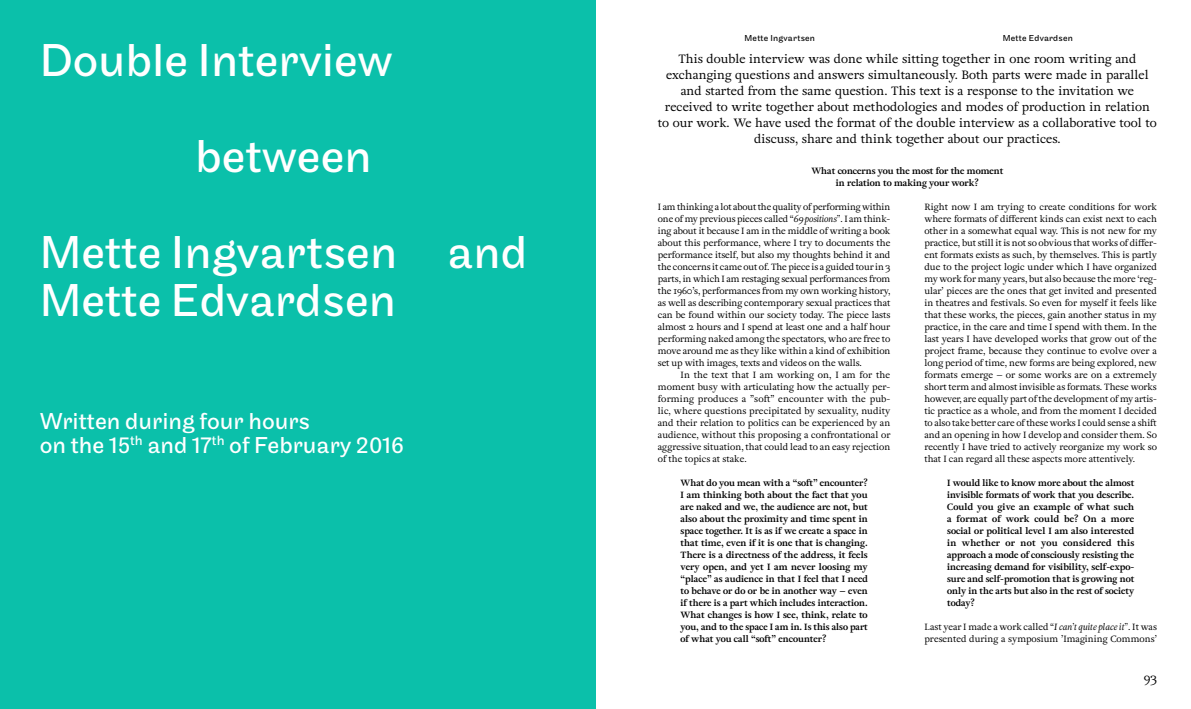
<style>
.page{position:relative;width:1191px;height:709px;background:#fff}
.page>*{position:absolute;margin:0;border:0;box-sizing:border-box;transform-origin:0 0}
.t1{font:48px "Maple";color:#fff}
.t2{font:24px/24px "Maple";color:#fff}
.t3{font:12px/16px "Adriane Text";color:#000;text-align:center}
.t4{font:9px/12px "Adriane Text";color:#000;text-align:justify}
.t5{font:700 9px/12px "Adriane Text";color:#000;text-align:justify}
.t6{font:9px "Maple";letter-spacing:.025em;color:#000}
.s1{font-style:italic}
</style>
<div class="page">
<div style="left:0;top:0;width:595px;height:709px;background:#0bc0aa"></div>
<h1 class="t1" style="left:40px;top:33px;width:354px">Double Interview</h1>
<h1 class="t1" style="left:195px;top:129px;width:178px">between</h1>
<h1 class="t1" style="left:40px;top:225px;width:489px">Mette Ingvartsen and</h1>
<h1 class="t1" style="left:40px;top:273px;width:358px">Mette Edvardsen</h1>
<h2 class="t2" style="left:40px;top:410px;width:366px">Written during four hours<br>on the 15<sup>th</sup> and 17<sup>th</sup> of February 2016</h2>
<p class="t6" style="left:744px;top:33px;width:72px">Mette Ingvartsen</p>
<p class="t6" style="left:1003px;top:33px;width:71px">Mette Edvardsen</p>
<p class="t3" style="left:658px;top:50px;width:500px">This double interview was done while sitting together in one room writing and exchanging questions and answers simultaneously. Both parts were made in parallel and started from the same question. This text is a response to the invitation we received to write together about methodologies and modes of production in relation to our work. We have used the format of the double interview as a collaborative tool to discuss, share and think together about our practices.</p>
<p class="t5" style="left:811px;top:165px;width:193px;text-align:center">What concerns you the most for the moment in relation to making your work?</p>
<p class="t4" style="left:658px;top:201px;width:234px">I am thinking a lot about the quality of performing within one of my previous pieces called “<span class="s1">69 positions”</span>. I am think&shy;ing about it because I am in the middle of writing a book about this performance, where I try to documents the performance itself, but also my thoughts behind it and the concerns it came out of. The piece is a guided tour in 3 parts, in which I am restaging sexual performances from the 1960’s, performances from my own working history, as well as describing contemporary sexual practices that can be found within our society today. The piece lasts almost 2 hours and I spend at least one and a half hour performing naked among the spectators, who are free to move around me as they like within a kind of exhibition set up with images, texts and videos on the walls.</p>
<p class="t4" style="left:658px;top:369px;width:234px;text-indent:23px">In the text that I am working on, I am for the moment busy with articulating how the actually per&shy;forming produces a ”soft” encounter with the pub&shy;lic, where questions precipitated by sexuality, nudity and their relation to politics can be experienced by an audience, without this proposing a confrontational or aggressive situation, that could lead to an easy rejection of the topics at stake.</p>
<p class="t5" style="left:680px;top:477px;width:189px">What do you mean with a “soft” encounter?<br>I am thinking both about the fact that you are naked and we, the audience are not, but also about the proximity and time spent in space together. It is as if we create a space in that time, even if it is one that is changing.<br>There is a directness of the address, it feels very open, and yet I am never loosing my “place” as audience in that I feel that I need to behave or do or be in another way – even if there is a part which includes interaction.<br>What changes is how I see, think, relate to you, and to the space I am in. Is this also part of what you call “soft” encounter?</p>
<p class="t4" style="left:924px;top:201px;width:234px">Right now I am trying to create conditions for work where formats of different kinds can exist next to each other in a somewhat equal way. This is not new for my practice, but still it is not so obvious that works of differ&shy;ent formats exists as such, by themselves. This is partly due to the project logic under which I have organized my work for many years, but also because the more ‘reg&shy;ular’ pieces are the ones that get invited and presented in theatres and festivals. So even for myself it feels like that these works, the pieces, gain another status in my practice, in the care and time I spend with them. In the last years I have developed works that grow out of the project frame, because they continue to evolve over a long period of time, new forms are being explored, new formats emerge – or some works are on a extremely short term and almost invisible as formats. These works however, are equally part of the development of my artis&shy;tic practice as a whole, and from the moment I decided to also take better care of these works I could sense a shift and an opening in how I develop and consider them. So recently I have tried to actively reorganize my work so that I can regard all these aspects more attentively.</p>
<p class="t5" style="left:947px;top:477px;width:189px">I would like to know more about the almost invisible formats of work that you describe.<br>Could you give an example of what such a format of work could be? On a more social or political level I am also interested in whether or not you considered this approach a mode of consciously resisting the increasing demand for visibility, self-expo&shy;sure and self-promotion that is growing not only in the arts but also in the rest of society today?</p>
<p class="t4" style="left:924px;top:621px;width:234px">Last year I made a work called “<span class="s1">I can’t quite place it”</span>. It was presented during a symposium ’Imagining Commons’</p>
<h3 class="t3" style="left:1143px;top:669px;width:15px">93</h3>
</div>
